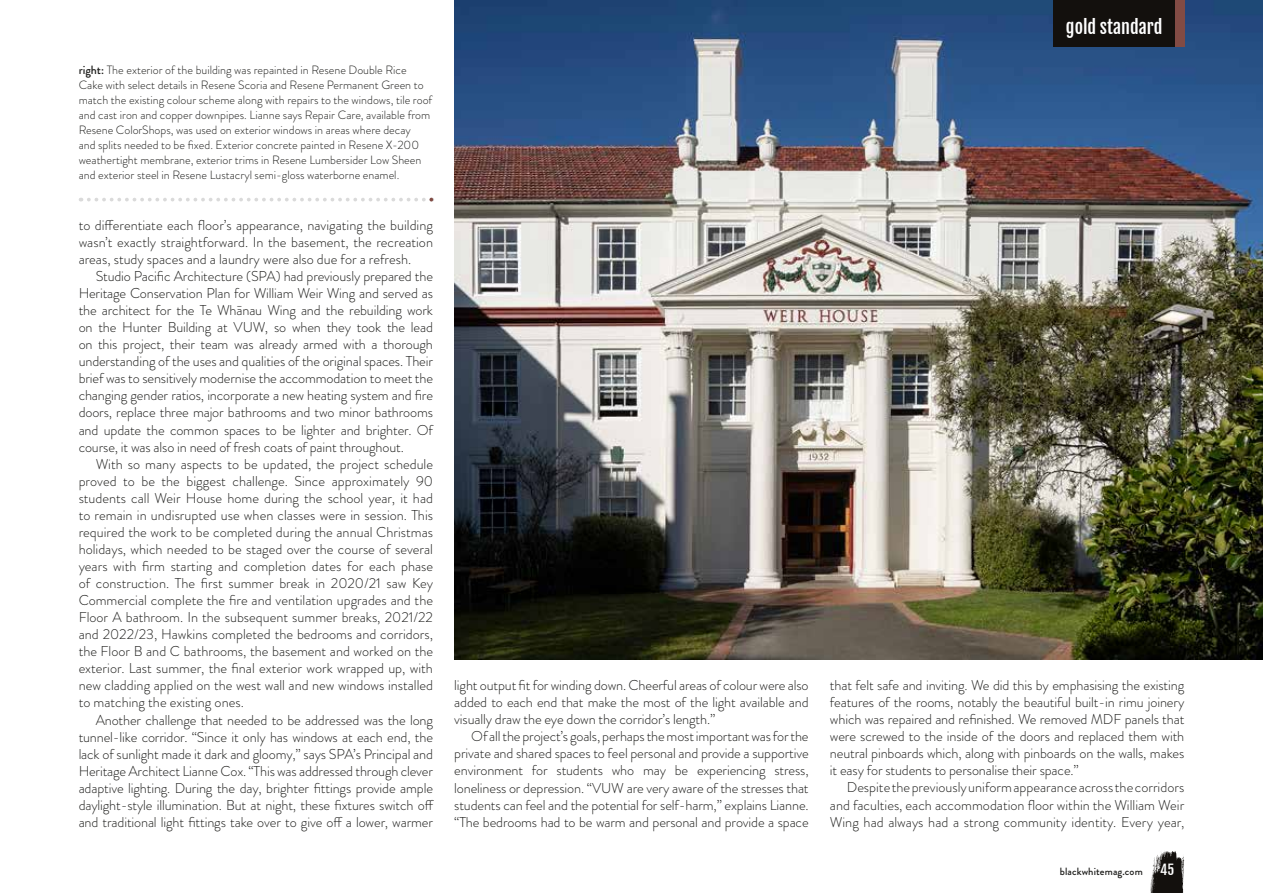
<style>
.page{position:relative;width:1263px;height:893px;background:#fff}
.page>*{position:absolute;margin:0;border:0;box-sizing:border-box;transform-origin:0 0}
.t1{font:18px "Fjalla One";color:#fff}
.t2{font:300 14.25px/17.1px "Brandon Grotesque";letter-spacing:-.01em;color:#1d1d1b;text-align:justify}
.t3{font:13.5px "Fjalla One";color:#fff}
.t4{font:300 12px/15px "Brandon Grotesque";color:#1d1d1b}
.t5{font:500 10.5px "Brandon Grotesque";letter-spacing:.01em;color:#1d1d1b}
.s1{font-weight:500}
</style>
<div class="page">
<svg style="left:81px;top:198px;width:352px;height:3px"></svg>
<img style="left:454px;top:0;width:809px;height:659px">
<svg style="left:1150px;top:851px;width:35px;height:42px"></svg>
<div style="left:1053px;top:0;width:122px;height:47px;background:#13100d"></div>
<div style="left:1175px;top:0;width:9px;height:47px;background:#824b44"></div>
<p class="t4" style="left:79px;top:63px;width:355px"><span class="s1">right:</span> The exterior of the building was repainted in Resene Double Rice Cake with select details in Resene Scoria and Resene Permanent Green to match the existing colour scheme along with repairs to the windows, tile roof and cast iron and copper downpipes. Lianne says Repair Care, available from Resene ColorShops, was used on exterior windows in areas where decay<br>and splits needed to be fixed. Exterior concrete painted in Resene X-200 weathertight membrane, exterior trims in Resene Lumbersider Low Sheen and exterior steel in Resene Lustacryl semi-gloss waterborne enamel.</p>
<p class="t2" style="left:79px;top:216px;width:356px">to differentiate each floor’s appearance, navigating the building wasn’t exactly straightforward. In the basement, the recreation areas, study spaces and a laundry were also due for a refresh.</p>
<p class="t2" style="left:79px;top:268px;width:356px;text-indent:17px">Studio Pacific Architecture (SPA) had previously prepared the Heritage Conservation Plan for William Weir Wing and served as the architect for the Te Whānau Wing and the rebuilding work on the Hunter Building at VUW, so when they took the lead on this project, their team was already armed with a thorough understanding of the uses and qualities of the original spaces. Their brief was to sensitively modernise the accommodation to meet the changing gender ratios, incorporate a new heating system and fire doors, replace three major bathrooms and two minor bathrooms and update the common spaces to be lighter and brighter. Of course, it was also in need of fresh coats of paint throughout.</p>
<p class="t2" style="left:79px;top:455px;width:356px;text-indent:17px">With so many aspects to be updated, the project schedule proved to be the biggest challenge. Since approximately 90 students call Weir House home during the school year, it had to remain in undisrupted use when classes were in session. This required the work to be completed during the annual Christmas holidays, which needed to be staged over the course of several years with firm starting and completion dates for each phase of construction. The first summer break in 2020/21 saw Key Commercial complete the fire and ventilation upgrades and the Floor A bathroom. In the subsequent summer breaks, 2021/22 and 2022/23, Hawkins completed the bedrooms and corridors, the Floor B and C bathrooms, the basement and worked on the exterior. Last summer, the final exterior work wrapped up, with new cladding applied on the west wall and new windows installed to matching the existing ones.</p>
<p class="t2" style="left:79px;top:711px;width:357px;text-indent:17px">Another challenge that needed to be addressed was the long tunnel-like corridor. “Since it only has windows at each end, the lack of sunlight made it dark and gloomy,” says SPA’s Principal and Heritage Architect Lianne Cox. “This was addressed through clever adaptive lighting. During the day, brighter fittings provide ample daylight-style illumination. But at night, these fixtures switch off and traditional light fittings take over to give off a lower, warmer</p>
<p class="t2" style="left:454px;top:677px;width:356px">light output fit for winding down. Cheerful areas of colour were also added to each end that make the most of the light available and visually draw the eye down the corridor’s length.”</p>
<p class="t2" style="left:454px;top:728px;width:356px;text-indent:17px">Of all the project’s goals, perhaps the most important was for the private and shared spaces to feel personal and provide a supportive environment for students who may be experiencing stress, loneliness or depression. “VUW are very aware of the stresses that students can feel and the potential for self-harm,” explains Lianne. “The bedrooms had to be warm and personal and provide a space</p>
<p class="t1" style="left:1066px;top:16px;width:98px">gold standard</p>
<p class="t2" style="left:830px;top:677px;width:356px">that felt safe and inviting. We did this by emphasising the existing features of the rooms, notably the beautiful built-in rimu joinery which was repaired and refinished. We removed MDF panels that were screwed to the inside of the doors and replaced them with neutral pinboards which, along with pinboards on the walls, makes it easy for students to personalise their space.”</p>
<p class="t2" style="left:830px;top:779px;width:356px;text-indent:17px">Despite the previously uniform appearance across the corridors and faculties, each accommodation floor within the William Weir Wing had always had a strong community identity. Every year,</p>
<p class="t5" style="left:1060px;top:864px;width:84px">blackwhitemag.com</p>
<p class="t3" style="left:1160px;top:861px;width:16px">45</p>
</div>
